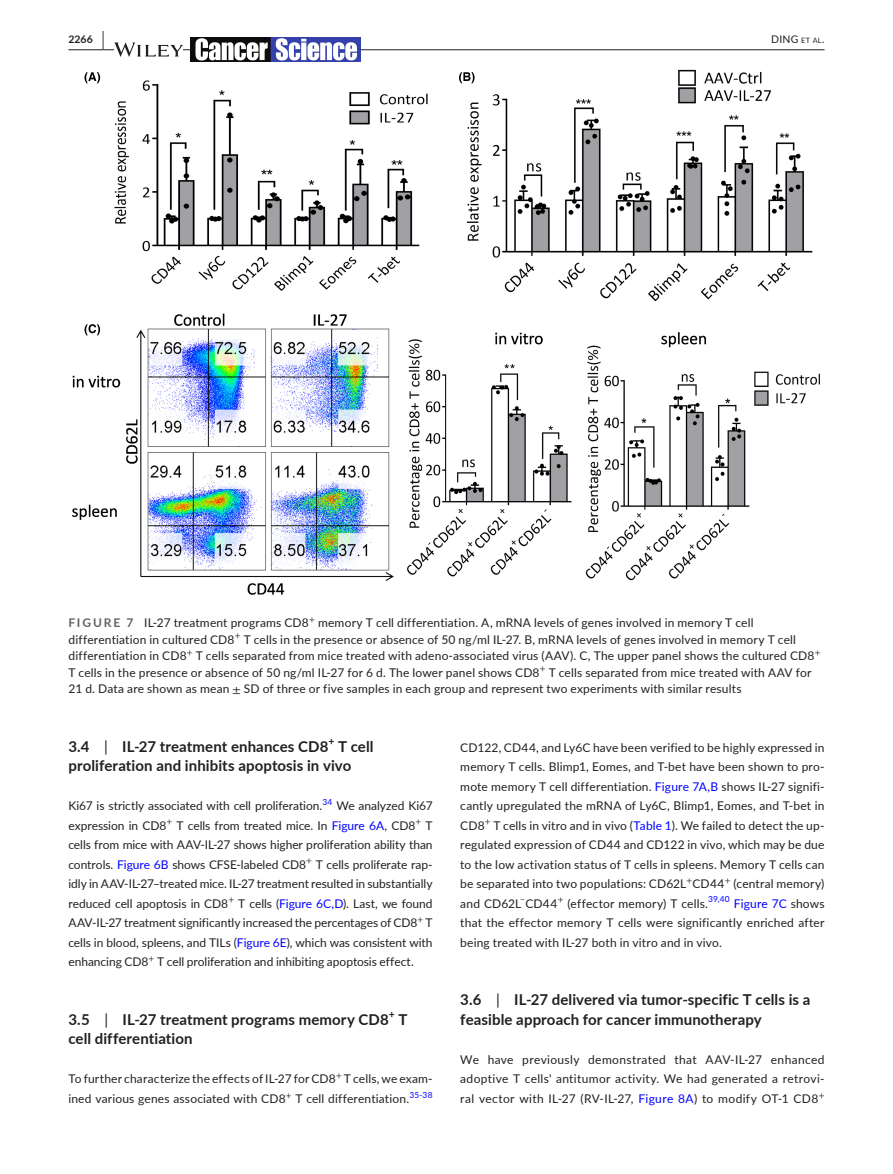
<style>
.page{position:relative;width:893px;height:1174px;background:#fff}
.page>*{position:absolute;margin:0;border:0;box-sizing:border-box;transform-origin:0 0}
.t1{font:700 15px/19.5px "Lato";letter-spacing:.005em;color:#231f20}
.t2{font:12px/19.5px "Lato";letter-spacing:.01em;color:#231f20;text-align:justify}
.t3{font:10.5px "Lato";color:#231f20}
.t4{font:700 10.5px "Lato";color:#231f20}
.t5{font:8.4px "STIX";color:#231f20}
.t6{font:8.4px "Lato";color:#00f}
.t7{font:8.4px "Lato";color:#231f20}
.s1{font-size:19.5px}
.s2{font-size:7.35px}
.s3{font-weight:700;color:#636366}
.s4{font-family:"STIX"}
.s5{font-weight:400}
.s6{color:#00f}
</style>
<div class="page">
<hr style="left:68px;top:49px;width:756px;height:1px;background:#231f20">
<svg style="left:114px;top:42px;width:69px;height:15px"></svg>
<img style="left:191px;top:38px;width:170px;height:24px">
<img style="left:72px;top:69px;width:748px;height:526px">
<p class="t4" style="left:68px;top:31px;width:37px">2266 <span class="s1">|</span></p>
<p class="t3" style="left:771px;top:31px;width:55px">DING <span class="s2">et al</span>.</p>
<p class="t2" style="left:68px;top:612px;width:242px"><span class="s3">FIGURE 7</span> IL-27 treatment programs CD8</p>
<p class="t5" style="left:309px;top:613px;width:7px">+</p>
<p class="t2" style="left:318px;top:612px;width:437px">memory T cell differentiation. A, mRNA levels of genes involved in memory T cell</p>
<p class="t2" style="left:69px;top:629px;width:168px">differentiation in cultured CD8</p>
<p class="t5" style="left:235px;top:629px;width:7px">+</p>
<p class="t2" style="left:244px;top:629px;width:554px">T cells in the presence or absence of 50 ng/ml IL-27. B, mRNA levels of genes involved in memory T cell</p>
<p class="t2" style="left:68px;top:645px;width:120px">differentiation in CD8</p>
<p class="t5" style="left:187px;top:646px;width:7px">+</p>
<p class="t2" style="left:196px;top:645px;width:620px">T cells separated from mice treated with adeno-associated virus (AAV). C, The upper panel shows the cultured CD8</p>
<p class="t5" style="left:815px;top:646px;width:7px">+</p>
<p class="t2" style="left:68px;top:662px;width:473px">T cells in the presence or absence of 50 ng/ml IL-27 for 6 d. The lower panel shows CD8</p>
<p class="t5" style="left:540px;top:662px;width:7px">+</p>
<p class="t2" style="left:68px;top:663px;width:744px;line-height:16.5px;text-indent:480px">T cells separated from mice treated with AAV for<br>21 d. Data are shown as mean <span class="s4">±</span> SD of three or five samples in each group and represent two experiments with similar results</p>
<p class="t1" style="left:68px;top:736px;width:261px">3.4 <span class="s5">|</span> IL-27 treatment enhances CD8</p>
<p class="t4" style="left:328px;top:733px;width:8px">+</p>
<p class="t1" style="left:68px;top:736px;width:307px;text-indent:270px">T cell proliferation and inhibits apoptosis in vivo</p>
<p class="t2" style="left:68px;top:795px;width:255px">Ki67 is strictly associated with cell proliferation.</p>
<p class="t6" style="left:322px;top:796px;width:11px">34</p>
<p class="t2" style="left:336px;top:795px;width:98px">We analyzed Ki67</p>
<p class="t2" style="left:68px;top:815px;width:99px">expression in CD8</p>
<p class="t5" style="left:166px;top:816px;width:7px">+</p>
<p class="t2" style="left:176px;top:815px;width:240px">T cells from treated mice. In <span class="s6">Figure 6A</span>, CD8</p>
<p class="t5" style="left:415px;top:816px;width:7px">+</p>
<p class="t2" style="left:68px;top:815px;width:366px;text-indent:357px">T cells from mice with AAV-IL-27 shows higher proliferation ability than controls. <span class="s6">Figure 6B</span> shows CFSE-labeled CD8</p>
<p class="t5" style="left:306px;top:855px;width:7px">+</p>
<p class="t2" style="left:68px;top:854px;width:366px;text-indent:247px">T cells proliferate rap&shy;idly in AAV-IL-27–treated mice. IL-27 treatment resulted in substantially reduced cell apoptosis in CD8</p>
<p class="t5" style="left:228px;top:894px;width:7px">+</p>
<p class="t2" style="left:68px;top:893px;width:366px;text-indent:170px">T cells (<span class="s6">Figure 6C,D</span>). Last, we found<br>AAV-IL-27 treatment significantly increased the percentages of CD8</p>
<p class="t5" style="left:417px;top:913px;width:7px">+</p>
<p class="t2" style="left:68px;top:912px;width:366px;text-indent:357px">T cells in blood, spleens, and TILs (<span class="s6">Figure 6E</span>), which was consistent with enhancing CD8</p>
<p class="t5" style="left:149px;top:952px;width:7px">+</p>
<p class="t2" style="left:157px;top:951px;width:258px">T cell proliferation and inhibiting apoptosis effect.</p>
<p class="t1" style="left:68px;top:1009px;width:322px">3.5 <span class="s5">|</span> IL-27 treatment programs memory CD8</p>
<p class="t4" style="left:389px;top:1006px;width:8px">+</p>
<p class="t1" style="left:398px;top:1009px;width:10px">T</p>
<p class="t1" style="left:68px;top:1028px;width:126px">cell differentiation</p>
<p class="t2" style="left:68px;top:1068px;width:366px">To further characterize the effects of IL-27 for CD8<sup>+</sup> T cells, we exam&shy;ined various genes associated with CD8<sup>+</sup> T cell differentiation.<sup>35-38</sup></p>
<p class="t2" style="left:460px;top:737px;width:366px">CD122, CD44, and Ly6C have been verified to be highly expressed in memory T cells. Blimp1, Eomes, and T-bet have been shown to pro&shy;mote memory T cell differentiation. <span class="s6">Figure 7A,B</span> shows IL-27 signifi&shy;cantly upregulated the mRNA of Ly6C, Blimp1, Eomes, and T-bet in CD8<sup>+</sup> T cells in vitro and in vivo (<span class="s6">Table 1</span>). We failed to detect the up&shy;regulated expression of CD44 and CD122 in vivo, which may be due to the low activation status of T cells in spleens. Memory T cells can be separated into two populations: CD62L</p>
<p class="t5" style="left:687px;top:874px;width:7px">+</p>
<p class="t2" style="left:692px;top:873px;width:34px">CD44</p>
<p class="t5" style="left:725px;top:874px;width:7px">+</p>
<p class="t2" style="left:733px;top:873px;width:93px">(central memory)</p>
<p class="t7" style="left:520px;top:893px;width:6px">−</p>
<p class="t5" style="left:558px;top:894px;width:7px">+</p>
<p class="t2" style="left:568px;top:893px;width:142px">(effector memory) T cells.</p>
<p class="t6" style="left:708px;top:893px;width:23px">39,40</p>
<p class="t2" style="left:460px;top:893px;width:366px;text-indent:274px"><span class="s6">Figure 7C</span> shows that the effector memory T cells were significantly enriched after being treated with IL-27 both in vitro and in vivo.</p>
<p class="t2" style="left:460px;top:893px;width:99px">and CD62L CD44</p>
<p class="t1" style="left:460px;top:989px;width:352px">3.6 <span class="s5">|</span> IL-27 delivered via tumor-specific T cells is a feasible approach for cancer immunotherapy</p>
<p class="t2" style="left:460px;top:1049px;width:366px">We have previously demonstrated that AAV-IL-27 enhanced adoptive T cells' antitumor activity. We had generated a retrovi&shy;ral vector with IL-27 (RV-IL-27, <span class="s6">Figure 8A</span>) to modify OT-1 CD8<sup>+</sup></p>
</div>
